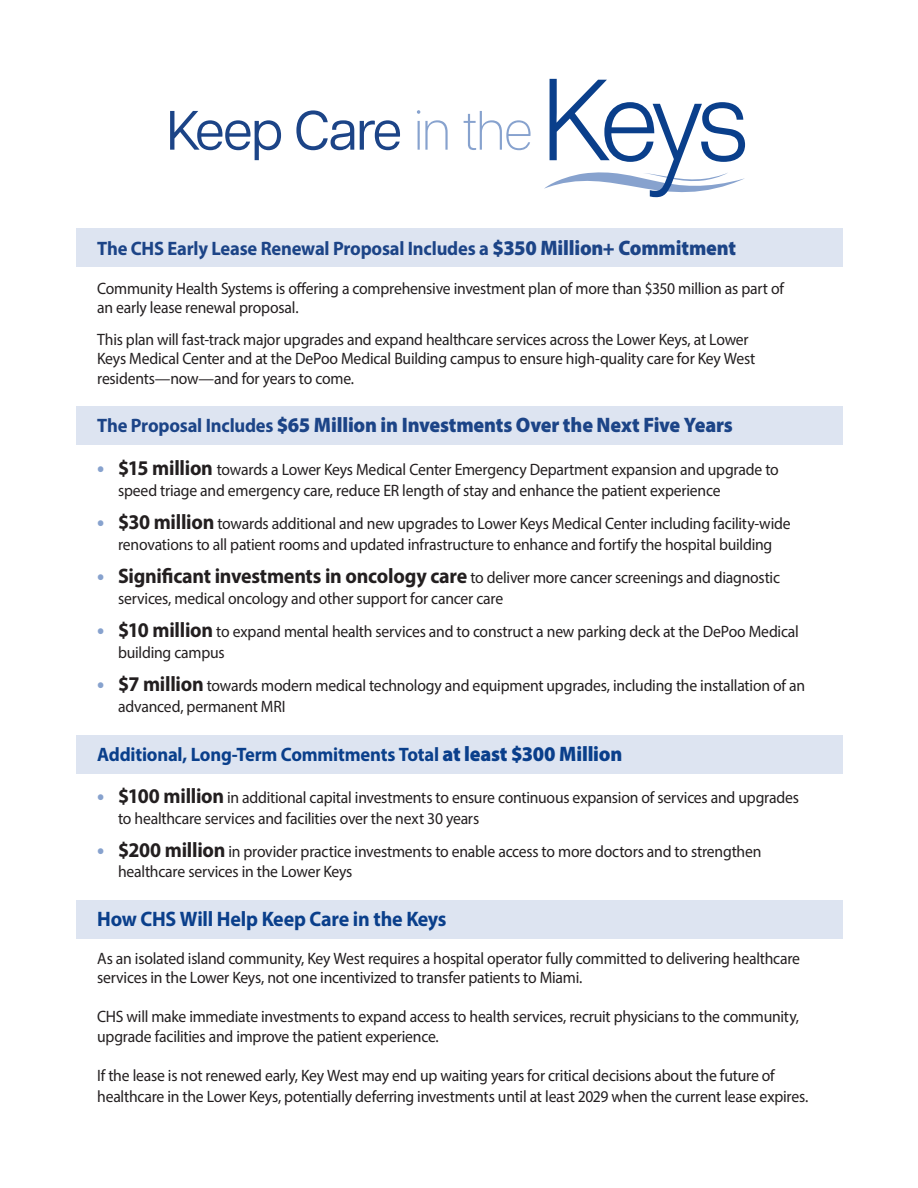
<style>
.page{position:relative;width:918px;height:1188px;background:#fff}
.page>*{position:absolute;margin:0;border:0;box-sizing:border-box;transform-origin:0 0}
.t1{font:900 21px "Myriad Pro";letter-spacing:-.01em;color:#1c4487;scale:.95 1}
.t2{font:700 21px "Myriad Pro";letter-spacing:-.015em;color:#0a3f8b;scale:.95 1}
.t3{font:700 19.5px "Myriad Pro";letter-spacing:-.01em;color:#1c4487;scale:.95 1}
.t4{font:700 19.5px "Myriad Pro";letter-spacing:-.01em;color:#0a3f8b;scale:.95 1}
.t5{font:16.5px/19.5px "Myriad Pro";letter-spacing:-.015em;color:#231f20;scale:.95 1}
.s1{font-weight:900;font-size:21px}
.s2{font-weight:700;font-size:19.5px}
.s3{font-weight:700;font-size:22.35px;color:#87a2ce}
.s4{font-weight:700;font-size:21px}
</style>
<div class="page">
<svg style="left:544px;top:79px;width:201px;height:119px"></svg>
<svg style="left:170px;top:111px;width:111px;height:49px"></svg>
<svg style="left:296px;top:110px;width:58px;height:40px"></svg>
<svg style="left:360px;top:120px;width:40px;height:30px"></svg>
<hr style="left:418px;top:121px;width:2px;height:29px;background:#87a2ce">
<svg style="left:417px;top:110px;width:3px;height:4px"></svg>
<svg style="left:425px;top:120px;width:23px;height:30px"></svg>
<svg style="left:464px;top:111px;width:67px;height:39px"></svg>
<div style="left:76px;top:229px;width:766px;height:38px;background:#dde4f1"></div>
<div style="left:76px;top:407px;width:766px;height:38px;background:#dde4f1"></div>
<div style="left:76px;top:736px;width:766px;height:38px;background:#dde4f1"></div>
<div style="left:76px;top:900px;width:766px;height:39px;background:#dde4f1"></div>
<p class="t3" style="left:97px;top:235px;width:674px">The CHS Early Lease Renewal Proposal Includes a <span class="s1">$350 Million+ Commitment</span></p>
<p class="t5" style="left:97px;top:278px;width:724px">Community Health Systems is offering a comprehensive investment plan of more than $350 million as part of an early lease renewal proposal.</p>
<p class="t5" style="left:97px;top:329px;width:694px">This plan will fast-track major upgrades and expand healthcare services across the Lower Keys, at Lower<br>Keys Medical Center and at the DePoo Medical Building campus to ensure high-quality care for Key West residents—now—and for years to come.</p>
<p class="t1" style="left:97px;top:411px;width:671px"><span class="s2">The Proposal Includes</span> $65 Million in Investments Over the Next Five Years</p>
<p class="t5" style="left:118px;top:459px;width:697px;line-height:20.9px;text-indent:-21px"><span class="s3">•</span> <span class="s4">$15 million</span> towards a Lower Keys Medical Center Emergency Department expansion and upgrade to speed triage and emergency care, reduce ER length of stay and enhance the patient experience</p>
<p class="t5" style="left:97px;top:513px;width:731px;line-height:21px;text-align:center"><span class="s3">•</span> <span class="s4">$30 million</span> towards additional and new upgrades to Lower Keys Medical Center including facility-wide renovations to all patient rooms and updated infrastructure to enhance and fortify the hospital building</p>
<p class="t5" style="left:118px;top:567px;width:698px;line-height:21px;text-indent:-21px"><span class="s3">•</span> <span class="s4">Significant investments in oncology care</span> to deliver more cancer screenings and diagnostic services, medical oncology and other support for cancer care</p>
<p class="t5" style="left:118px;top:621px;width:718px;line-height:21px;text-indent:-21px"><span class="s3">•</span> <span class="s4">$10 million</span> to expand mental health services and to construct a new parking deck at the DePoo Medical building campus</p>
<p class="t5" style="left:118px;top:674px;width:725px;line-height:21px;text-indent:-21px"><span class="s3">•</span> <span class="s4">$7 million</span> towards modern medical technology and equipment upgrades, including the installation of an advanced, permanent MRI</p>
<p class="t4" style="left:97px;top:742px;width:554px">Additional, Long-Term Commitments Total <span class="s1">at least $300 Million</span></p>
<p class="t5" style="left:118px;top:786px;width:718px;line-height:20.9px;text-indent:-21px"><span class="s3">•</span> <span class="s4">$100 million</span> in additional capital investments to ensure continuous expansion of services and upgrades to healthcare services and facilities over the next 30 years</p>
<p class="t5" style="left:118px;top:840px;width:679px;line-height:20.9px;text-indent:-21px"><span class="s3">•</span> <span class="s4">$200 million</span> in provider practice investments to enable access to more doctors and to strengthen healthcare services in the Lower Keys</p>
<p class="t2" style="left:97px;top:905px;width:369px">How CHS Will Help Keep Care in the Keys</p>
<p class="t5" style="left:97px;top:948px;width:741px">As an isolated island community, Key West requires a hospital operator fully committed to delivering healthcare services in the Lower Keys, not one incentivized to transfer patients to Miami.</p>
<p class="t5" style="left:97px;top:1007px;width:740px">CHS will make immediate investments to expand access to health services, recruit physicians to the community, upgrade facilities and improve the patient experience.</p>
<p class="t5" style="left:97px;top:1064px;width:750px;line-height:20.9px">If the lease is not renewed early, Key West may end up waiting years for critical decisions about the future of healthcare in the Lower Keys, potentially deferring investments until at least 2029 when the current lease expires.</p>
</div>
